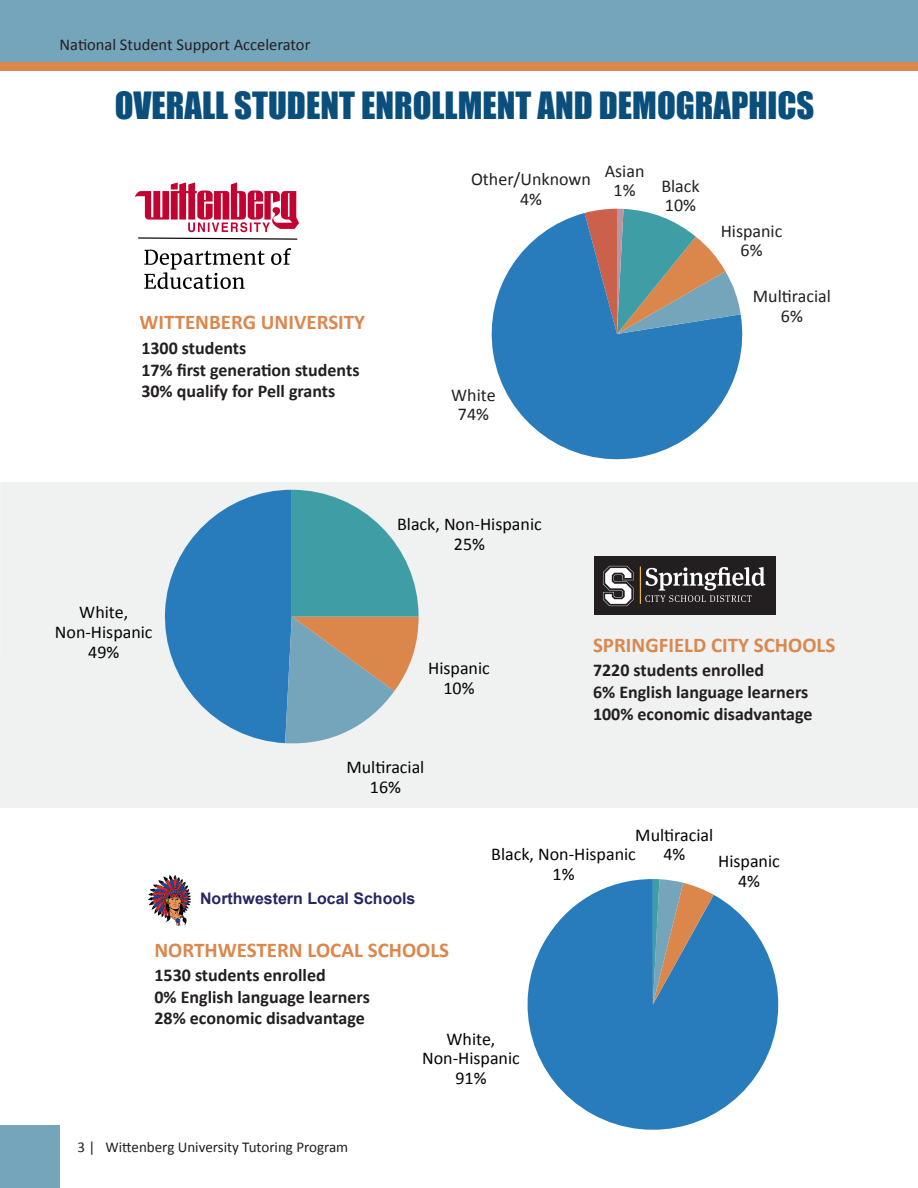
<style>
.page{position:relative;width:918px;height:1188px;background:#fff}
.page>*{position:absolute;margin:0;border:0;box-sizing:border-box;transform-origin:0 0}
.t1{font:34.5px "Impact";color:#0a4e7c}
.t2{font:700 21px "Calibri";color:#db874d}
.t3{font:700 18px/21.6px "Calibri";color:#231f20}
.t4{font:18px/19.8px "Calibri";color:#040503;text-align:center}
.t5{font:18px/19.8px "Calibri";color:#231f20;text-align:center}
.t6{font:16.5px "Calibri";color:#231f20}
.t7{font:700 15.9px "Arial";color:#262764}
.t8{font:15px "Calibri";color:#231f20}
</style>
<div class="page">
<div style="left:0;top:482px;width:918px;height:326px;background:#f0f1f1"></div>
<div style="left:0;top:0;width:918px;height:62px;background:#75a5bb"></div>
<div style="left:0;top:62px;width:918px;height:8px;background:#db874d"></div>
<div style="left:0;top:1125px;width:59px;height:63px;background:#75a5bb"></div>
<svg style="left:491px;top:213px;width:252px;height:247px;fill:#297cbc"></svg>
<svg style="left:585px;top:209px;width:156px;height:125px"></svg>
<img style="left:135px;top:182px;width:164px;height:107px">
<div style="left:594px;top:556px;width:181px;height:58px;background:#231f20"></div>
<svg style="left:645px;top:567px;width:120px;height:35px"></svg>
<svg style="left:603px;top:566px;width:31px;height:40px"></svg>
<hr style="left:640px;top:566px;width:1px;height:38px;background:#fec52b">
<img style="left:149px;top:875px;width:41px;height:51px">
<svg style="left:164px;top:490px;width:255px;height:254px"></svg>
<svg style="left:527px;top:879px;width:252px;height:251px;fill:#297cbc"></svg>
<svg style="left:653px;top:879px;width:61px;height:125px;background:#738f9f"></svg>
<p class="t6" style="left:60px;top:35px;width:252px">National Student Support Accelerator</p>
<h1 class="t1" style="left:115px;top:79px;width:701px">OVERALL STUDENT ENROLLMENT AND DEMOGRAPHICS</h1>
<p class="t2" style="left:139px;top:308px;width:227px">WITTENBERG UNIVERSITY</p>
<p class="t3" style="left:141px;top:337px;width:220px">1300 students<br>17% first generation students<br>30% qualify for Pell grants</p>
<p class="t5" style="left:471px;top:169px;width:121px">Other/Unknown<br>4%</p>
<p class="t5" style="left:605px;top:161px;width:41px">Asian<br>1%</p>
<p class="t5" style="left:661px;top:176px;width:40px;text-align:left">Black<br>10%</p>
<p class="t5" style="left:721px;top:221px;width:63px">Hispanic<br>6%</p>
<p class="t5" style="left:753px;top:286px;width:80px">Multiracial<br>6%</p>
<p class="t5" style="left:451px;top:385px;width:46px">White<br>74%</p>
<p class="t4" style="left:55px;top:603px;width:99px">White,<br>Non-Hispanic<br>49%</p>
<p class="t4" style="left:397px;top:514px;width:146px">Black, Non-Hispanic<br>25%</p>
<p class="t4" style="left:428px;top:659px;width:63px">Hispanic<br>10%</p>
<p class="t2" style="left:593px;top:632px;width:244px">SPRINGFIELD CITY SCHOOLS</p>
<p class="t3" style="left:593px;top:660px;width:221px">7220 students enrolled<br>6% English language learners<br>100% economic disadvantage</p>
<p class="t4" style="left:346px;top:758px;width:80px">Multiracial<br>16%</p>
<p class="t7" style="left:200px;top:888px;width:217px">Northwestern Local Schools</p>
<p class="t2" style="left:154px;top:936px;width:296px">NORTHWESTERN LOCAL SCHOOLS</p>
<p class="t3" style="left:154px;top:964px;width:217px">1530 students enrolled<br>0% English language learners<br>28% economic disadvantage</p>
<p class="t4" style="left:635px;top:825px;width:80px">Multiracial<br>4%</p>
<p class="t4" style="left:491px;top:845px;width:146px">Black, Non-Hispanic<br>1%</p>
<p class="t4" style="left:718px;top:851px;width:63px">Hispanic<br>4%</p>
<p class="t8" style="left:77px;top:1137px;width:272px">3 | Wittenberg University Tutoring Program</p>
<p class="t4" style="left:422px;top:1029px;width:99px">White,<br>Non-Hispanic<br>91%</p>
</div>
